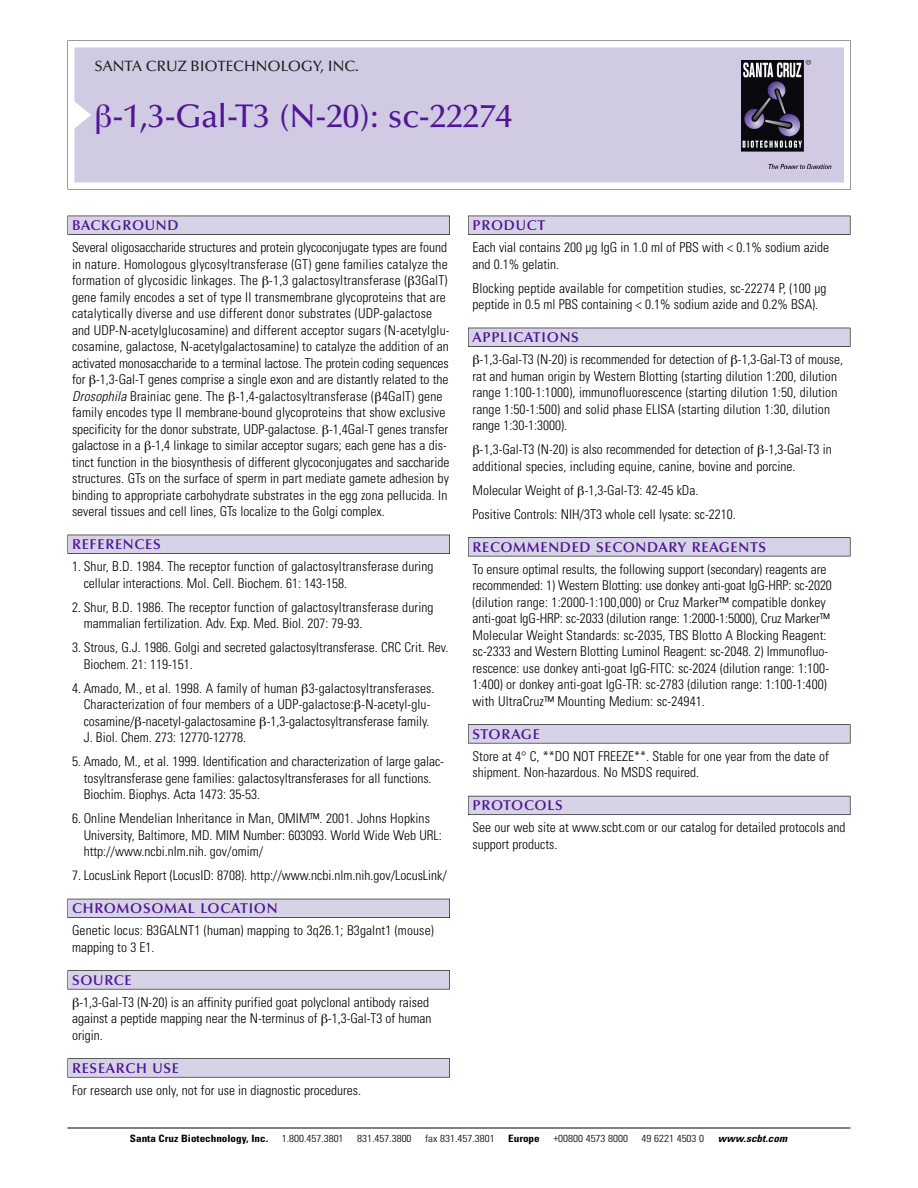
<style>
.page{position:relative;width:918px;height:1188px;background:#fff}
.page>*{position:absolute;margin:0;border:0;box-sizing:border-box;transform-origin:0 0}
.t1{font:500 33px "Optima";color:#511695}
.t2{font:500 15px "Optima";color:#231f20}
.t3{font:600 14.25px "Optima";letter-spacing:.05em;color:#511695}
.t4{font:300 condensed 13.5px/16.5px "Univers";color:#000}
.t5{font:300 condensed 10.2px "Univers";color:#000;scale:1.1 1}
.t6{font:700 condensed 10.2px "Univers";color:#000;scale:1.1 1}
.t7{font:italic 700 condensed 10.2px "Univers";letter-spacing:.005em;color:#000;scale:1.1 1}
.s1{font-style:italic}
</style>
<div class="page">
<svg style="left:68px;top:40px;width:783px;height:149px"></svg>
<div style="left:74px;top:47px;width:770px;height:135px;background:#d1cae3"></div>
<img style="left:741px;top:60px;width:90px;height:108px">
<div style="left:68px;top:216px;width:382px;height:19px;background:#525155"></div>
<div style="left:68px;top:216px;width:381px;height:18px;background:#d7d3e7"></div>
<div style="left:68px;top:535px;width:382px;height:19px;background:#515055"></div>
<div style="left:68px;top:535px;width:381px;height:18px;background:#d7d3e7"></div>
<div style="left:68px;top:899px;width:382px;height:19px;background:#525158"></div>
<div style="left:68px;top:899px;width:381px;height:18px;background:#d7d3e7"></div>
<div style="left:68px;top:970px;width:382px;height:19px;background:#575759"></div>
<div style="left:68px;top:971px;width:381px;height:18px;background:#d7d3e7"></div>
<svg style="left:68px;top:1058px;width:382px;height:20px"></svg>
<div style="left:68px;top:1059px;width:381px;height:18px;background:#d7d3e7"></div>
<div style="left:468px;top:216px;width:382px;height:19px;background:#525155"></div>
<div style="left:468px;top:216px;width:382px;height:18px;background:#d7d3e7"></div>
<div style="left:468px;top:328px;width:382px;height:19px;background:#515055"></div>
<div style="left:468px;top:328px;width:382px;height:18px;background:#d7d3e7"></div>
<div style="left:468px;top:537px;width:382px;height:19px;background:#545357"></div>
<div style="left:468px;top:538px;width:382px;height:18px;background:#d7d3e7"></div>
<div style="left:468px;top:724px;width:382px;height:19px;background:#575759"></div>
<div style="left:468px;top:725px;width:382px;height:18px;background:#d7d3e7"></div>
<div style="left:468px;top:796px;width:382px;height:19px;background:#5b5a62"></div>
<div style="left:468px;top:796px;width:382px;height:18px;background:#d7d3e7"></div>
<hr style="left:68px;top:1128px;width:782px;height:1px;background:#000">
<svg style="left:97px;top:105px;width:14px;height:29px"></svg>
<p class="t2" style="left:94px;top:61px;width:266px">SANTA CRUZ BIOTECHNOLOGY, INC.</p>
<h1 class="t1" style="left:113px;top:103px;width:401px">-1,3-Gal-T3 (N-20): sc-22274</h1>
<p class="t3" style="left:72px;top:219px;width:108px">BACKGROUND</p>
<p class="t4" style="left:72px;top:240px;width:379px">Several oligosaccharide structures and protein glycoconjugate types are found in nature. Homologous glycosyltransferase (GT) gene families catalyze the formation of glycosidic linkages. The -1,3 galactosyltransferase ( 3GalT) gene family encodes a set of type II transmembrane glycoproteins that are catalytically diverse and use different donor substrates (UDP-galactose and UDP-N-acetylglucosamine) and different acceptor sugars (N-acetylglu&shy;cosamine, galactose, N-acetylgalactosamine) to catalyze the addition of an activated monosaccharide to a terminal lactose. The protein coding sequences for -1,3-Gal-T genes comprise a single exon and are distantly related to the <span class="s1">Drosophila</span> Brainiac gene. The -1,4-galactosyltransferase ( 4GalT) gene family encodes type II membrane-bound glycoproteins that show exclusive specificity for the donor substrate, UDP-galactose. -1,4Gal-T genes transfer galactose in a -1,4 linkage to similar acceptor sugars; each gene has a dis&shy;tinct function in the biosynthesis of different glycoconjugates and saccharide structures. GTs on the surface of sperm in part mediate gamete adhesion by binding to appropriate carbohydrate substrates in the egg zona pellucida. In several tissues and cell lines, GTs localize to the Golgi complex.</p>
<p class="t3" style="left:72px;top:539px;width:90px">REFERENCES</p>
<p class="t4" style="left:84px;top:559px;width:351px;text-indent:-12px">1. Shur, B.D. 1984. The receptor function of galactosyltransferase during cellular interactions. Mol. Cell. Biochem. 61: 143-158.</p>
<p class="t4" style="left:84px;top:600px;width:351px;text-indent:-12px">2. Shur, B.D. 1986. The receptor function of galactosyltransferase during mammalian fertilization. Adv. Exp. Med. Biol. 207: 79-93.</p>
<p class="t4" style="left:84px;top:640px;width:366px;text-indent:-12px">3. Strous, G.J. 1986. Golgi and secreted galactosyltransferase. CRC Crit. Rev.<br>Biochem. 21: 119-151.</p>
<p class="t4" style="left:84px;top:681px;width:352px;text-indent:-12px">4. Amado, M., et al. 1998. A family of human 3-galactosyltransferases.<br>Characterization of four members of a UDP-galactose: -N-acetyl-glu&shy;cosamine/ -nacetyl-galactosamine -1,3-galactosyltransferase family.<br>J. Biol. Chem. 273: 12770-12778.</p>
<p class="t4" style="left:84px;top:754px;width:362px;text-indent:-12px">5. Amado, M., et al. 1999. Identification and characterization of large galac&shy;tosyltransferase gene families: galactosyltransferases for all functions.<br>Biochim. Biophys. Acta 1473: 35-53.</p>
<p class="t4" style="left:84px;top:811px;width:360px;text-indent:-12px">6. Online Mendelian Inheritance in Man, OMIM™. 2001. Johns Hopkins<br>University, Baltimore, MD. MIM Number: 603093. World Wide Web URL: http://www.ncbi.nlm.nih. gov/omim/</p>
<p class="t4" style="left:72px;top:868px;width:376px">7. LocusLink Report (LocusID: 8708). http://www.ncbi.nlm.nih.gov/LocusLink/</p>
<p class="t3" style="left:72px;top:903px;width:207px">CHROMOSOMAL LOCATION</p>
<p class="t4" style="left:72px;top:923px;width:363px">Genetic locus: B3GALNT1 (human) mapping to 3q26.1; B3galnt1 (mouse) mapping to 3 E1.</p>
<p class="t3" style="left:72px;top:974px;width:61px">SOURCE</p>
<p class="t4" style="left:72px;top:995px;width:361px;text-indent:7px">-1,3-Gal-T3 (N-20) is an affinity purified goat polyclonal antibody raised against a peptide mapping near the N-terminus of -1,3-Gal-T3 of human origin.</p>
<p class="t3" style="left:72px;top:1062px;width:109px">RESEARCH USE</p>
<p class="t4" style="left:72px;top:1083px;width:290px">For research use only, not for use in diagnostic procedures.</p>
<p class="t3" style="left:473px;top:219px;width:74px">PRODUCT</p>
<p class="t4" style="left:473px;top:240px;width:358px">Each vial contains 200 µg IgG in 1.0 ml of PBS with &lt; 0.1% sodium azide and 0.1% gelatin.</p>
<p class="t4" style="left:473px;top:281px;width:356px">Blocking peptide available for competition studies, sc-22274 P, (100 µg peptide in 0.5 ml PBS containing &lt; 0.1% sodium azide and 0.2% BSA).</p>
<p class="t3" style="left:473px;top:332px;width:108px">APPLICATIONS</p>
<p class="t4" style="left:473px;top:352px;width:372px;text-indent:7px">-1,3-Gal-T3 (N-20) is recommended for detection of -1,3-Gal-T3 of mouse, rat and human origin by Western Blotting (starting dilution 1:200, dilution range 1:100-1:1000), immunofluorescence (starting dilution 1:50, dilution range 1:50-1:500) and solid phase ELISA (starting dilution 1:30, dilution range 1:30-1:3000).</p>
<p class="t4" style="left:473px;top:442px;width:361px;text-indent:7px">-1,3-Gal-T3 (N-20) is also recommended for detection of -1,3-Gal-T3 in additional species, including equine, canine, bovine and porcine.</p>
<p class="t4" style="left:473px;top:479px;width:265px;line-height:24px">Molecular Weight of -1,3-Gal-T3: 42-45 kDa.<br>Positive Controls: NIH/3T3 whole cell lysate: sc-2210.</p>
<p class="t3" style="left:473px;top:541px;width:295px">RECOMMENDED SECONDARY REAGENTS</p>
<p class="t4" style="left:473px;top:562px;width:361px">To ensure optimal results, the following support (secondary) reagents are recommended: 1) Western Blotting: use donkey anti-goat IgG-HRP: sc-2020 (dilution range: 1:2000-1:100,000) or Cruz Marker™ compatible donkey anti-goat IgG-HRP: sc-2033 (dilution range: 1:2000-1:5000), Cruz Marker™ Molecular Weight Standards: sc-2035, TBS Blotto A Blocking Reagent: sc-2333 and Western Blotting Luminol Reagent: sc-2048. 2) Immunofluo&shy;rescence: use donkey anti-goat IgG-FITC: sc-2024 (dilution range: 1:100- 1:400) or donkey anti-goat IgG-TR: sc-2783 (dilution range: 1:100-1:400) with UltraCruz™ Mounting Medium: sc-24941.</p>
<p class="t3" style="left:473px;top:728px;width:69px">STORAGE</p>
<p class="t4" style="left:473px;top:749px;width:358px">Store at 4° C, **DO NOT FREEZE**. Stable for one year from the date of shipment. Non-hazardous. No MSDS required.</p>
<p class="t3" style="left:473px;top:800px;width:92px">PROTOCOLS</p>
<p class="t4" style="left:473px;top:820px;width:375px">See our web site at www.scbt.com or our catalog for detailed protocols and support products.</p>
<p class="t6" style="left:130px;top:1135px;width:127px">Santa Cruz Biotechnology, Inc.</p>
<p class="t5" style="left:282px;top:1135px;width:58px">1.800.457.3801</p>
<p class="t5" style="left:357px;top:1135px;width:51px">831.457.3800</p>
<p class="t5" style="left:425px;top:1135px;width:65px">fax 831.457.3801</p>
<p class="t6" style="left:508px;top:1135px;width:30px">Europe</p>
<p class="t5" style="left:553px;top:1135px;width:69px">+00800 4573 8000</p>
<p class="t5" style="left:642px;top:1135px;width:58px">49 6221 4503 0</p>
<p class="t7" style="left:718px;top:1135px;width:64px">www.scbt.com</p>
</div>
